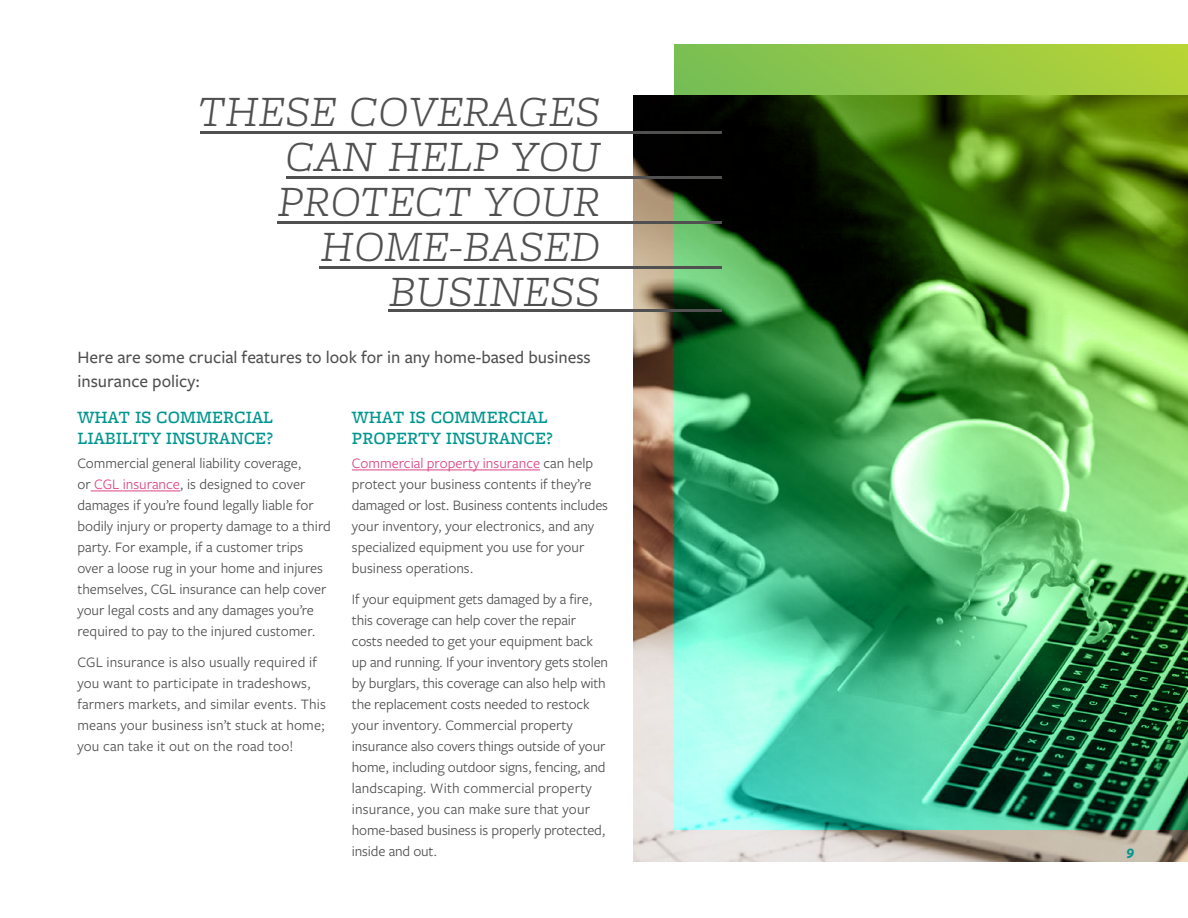
<style>
.page{position:relative;width:1188px;height:918px;background:#fff}
.page>*{position:absolute;margin:0;border:0;box-sizing:border-box;transform-origin:0 0}
.t1{font:italic 300 45px/45px "Freight Micro Pro";letter-spacing:.01em;color:#505050;text-align:right}
.t2{font:500 18px/24px "Freight Sans Pro";color:#505050}
.t3{font:500 18px/21px "Freight Micro Pro";color:#00968f}
.t4{font:15px/21px "Freight Sans Pro";color:#505050}
.t5{font:italic 700 15px "Freight Sans Pro";color:#00968f}
.s1{color:#dc4588}
</style>
<div class="page">
<img style="left:634px;top:96px;width:554px;height:765px">
<img style="left:674px;top:45px;width:514px;height:785px">
<hr style="left:277px;top:221px;width:445px;height:3px;background:#505050">
<hr style="left:320px;top:266px;width:402px;height:3px;background:#505050">
<hr style="left:388px;top:309px;width:334px;height:3px;background:#505050">
<hr style="left:286px;top:176px;width:436px;height:3px;background:#505050">
<hr style="left:200px;top:131px;width:522px;height:3px;background:#505050">
<hr style="left:91px;top:491px;width:89px;height:1px;background:#dc4588">
<hr style="left:352px;top:470px;width:188px;height:1px;background:#dc4588">
<h1 class="t1" style="left:198px;top:87px;width:403px">THESE COVERAGES<br>CAN HELP YOU<br>PROTECT YOUR<br>HOME-BASED<br>BUSINESS</h1>
<p class="t2" style="left:77px;top:345px;width:515px">Here are some crucial features to look for in any home-based business insurance policy:</p>
<p class="t3" style="left:77px;top:406px;width:197px">WHAT IS COMMERCIAL<br>LIABILITY INSURANCE?</p>
<p class="t4" style="left:77px;top:452px;width:255px">Commercial general liability coverage,<br>or <span class="s1">CGL insurance</span>, is designed to cover damages if you’re found legally liable for bodily injury or property damage to a third party. For example, if a customer trips over a loose rug in your home and injures themselves, CGL insurance can help cover your legal costs and any damages you’re required to pay to the injured customer.</p>
<p class="t4" style="left:77px;top:651px;width:250px">CGL insurance is also usually required if you want to participate in tradeshows, farmers markets, and similar events. This means your business isn’t stuck at home; you can take it out on the road too!</p>
<p class="t3" style="left:352px;top:406px;width:202px">WHAT IS COMMERCIAL<br>PROPERTY INSURANCE?</p>
<p class="t4" style="left:352px;top:452px;width:258px"><span class="s1">Commercial property insurance</span> can help protect your business contents if they’re damaged or lost. Business contents includes your inventory, your electronics, and any specialized equipment you use for your business operations.</p>
<p class="t4" style="left:352px;top:588px;width:258px">If your equipment gets damaged by a fire, this coverage can help cover the repair costs needed to get your equipment back up and running. If your inventory gets stolen by burglars, this coverage can also help with the replacement costs needed to restock your inventory. Commercial property insurance also covers things outside of your home, including outdoor signs, fencing, and landscaping. With commercial property insurance, you can make sure that your home-based business is properly protected, inside and out.</p>
<p class="t5" style="left:1126px;top:843px;width:9px">9</p>
</div>
